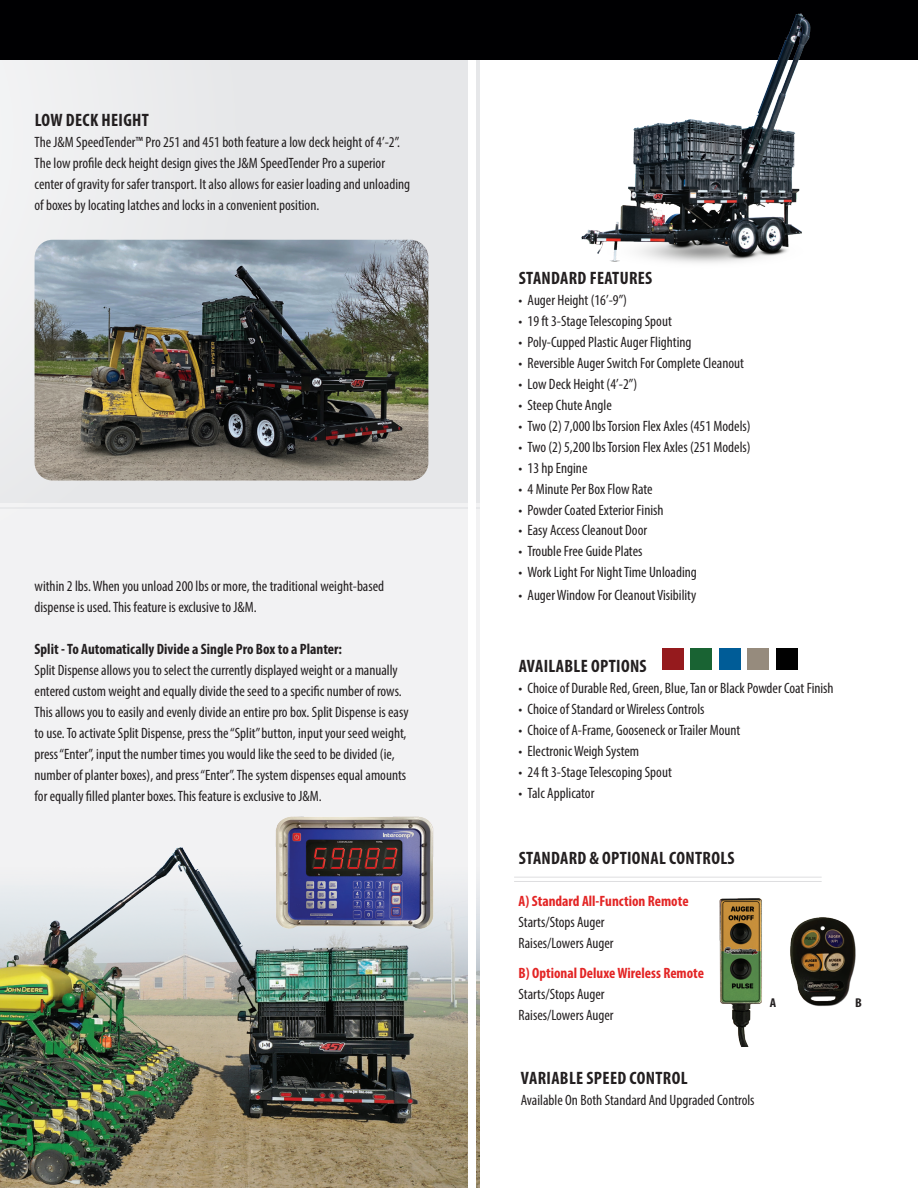
<style>
.page{position:relative;width:918px;height:1188px;background:#e6e7e9}
.page>*{position:absolute;margin:0;border:0;box-sizing:border-box;transform-origin:0 0}
.t1{font:700 condensed 18px "Myriad Pro";letter-spacing:.02em;color:#231f20}
.t2{font:condensed 15px/21px "Myriad Pro";color:#231f20}
.t3{font:700 condensed 15px "Myriad Pro";color:#e32525}
.t4{font:700 condensed 15px "Myriad Pro";color:#231f20}
.t5{font:700 condensed 12.9px "Myriad Pro";color:#231f20;scale:1.09 1}
</style>
<div class="page">
<div style="left:0;top:510px;width:481px;height:678px;background:#f2f2f3"></div>
<hr style="left:0;top:503px;width:481px;height:4px;background:#f2f2f3">
<img style="left:0;top:706px;width:481px;height:482px">
<svg style="left:0;top:59px;width:252px;height:451px"></svg>
<div style="left:481px;top:0;width:437px;height:1188px;background:#fff"></div>
<div style="left:469px;top:0;width:7px;height:1188px;background:#fff"></div>
<div style="left:0;top:0;width:918px;height:59px;background:#000002"></div>
<div style="left:690px;top:648px;width:22px;height:22px;background:#196333"></div>
<div style="left:662px;top:648px;width:21px;height:22px;background:#951a1d"></div>
<div style="left:719px;top:648px;width:22px;height:22px;background:#005c97"></div>
<div style="left:747px;top:648px;width:22px;height:22px;background:#968b7d"></div>
<div style="left:776px;top:648px;width:22px;height:22px;background:#010101"></div>
<hr style="left:514px;top:877px;width:308px;height:1px;background:#bcbdc0">
<hr style="left:514px;top:881px;width:308px;height:1px;background:#bcbdc0">
<img style="left:549px;top:13px;width:305px;height:250px">
<img style="left:272px;top:814px;width:165px;height:117px">
<img style="left:35px;top:240px;width:393px;height:241px">
<img style="left:790px;top:917px;width:66px;height:90px">
<img style="left:711px;top:881px;width:57px;height:166px">
<p class="t1" style="left:35px;top:109px;width:116px">LOW DECK HEIGHT</p>
<p class="t2" style="left:35px;top:131px;width:377px">The J&amp;M SpeedTender™ Pro 251 and 451 both feature a low deck height of 4’-2”.<br>The low profile deck height design gives the J&amp;M SpeedTender Pro a superior center of gravity for safer transport. It also allows for easier loading and unloading of boxes by locating latches and locks in a convenient position.</p>
<p class="t2" style="left:35px;top:576px;width:351px">within 2 lbs. When you unload 200 lbs or more, the traditional weight-based dispense is used. This feature is exclusive to J&amp;M.</p>
<p class="t4" style="left:35px;top:640px;width:309px">Split - To Automatically Divide a Single Pro Box to a Planter:</p>
<p class="t2" style="left:35px;top:660px;width:375px">Split Dispense allows you to select the currently displayed weight or a manually entered custom weight and equally divide the seed to a specific number of rows.<br>This allows you to easily and evenly divide an entire pro box. Split Dispense is easy to use. To activate Split Dispense, press the “Split” button, input your seed weight, press “Enter”, input the number times you would like the seed to be divided (ie, number of planter boxes), and press “Enter”. The system dispenses equal amounts for equally filled planter boxes. This feature is exclusive to J&amp;M.</p>
<p class="t1" style="left:519px;top:266px;width:135px">STANDARD FEATURES</p>
<p class="t2" style="left:519px;top:289px;width:110px">• Auger Height (16’-9”)</p>
<p class="t2" style="left:519px;top:310px;width:155px">• 19 ft 3-Stage Telescoping Spout</p>
<p class="t2" style="left:519px;top:331px;width:174px">• Poly-Cupped Plastic Auger Flighting</p>
<p class="t2" style="left:519px;top:352px;width:227px">• Reversible Auger Switch For Complete Cleanout</p>
<p class="t2" style="left:519px;top:373px;width:120px">• Low Deck Height (4’-2”)</p>
<p class="t2" style="left:519px;top:394px;width:95px">• Steep Chute Angle</p>
<p class="t2" style="left:519px;top:415px;width:234px">• Two (2) 7,000 lbs Torsion Flex Axles (451 Models)</p>
<p class="t2" style="left:519px;top:436px;width:234px">• Two (2) 5,200 lbs Torsion Flex Axles (251 Models)</p>
<p class="t2" style="left:519px;top:457px;width:70px">• 13 hp Engine</p>
<p class="t2" style="left:519px;top:478px;width:136px">• 4 Minute Per Box Flow Rate</p>
<p class="t2" style="left:519px;top:499px;width:147px">• Powder Coated Exterior Finish</p>
<p class="t2" style="left:519px;top:520px;width:130px">• Easy Access Cleanout Door</p>
<p class="t2" style="left:519px;top:541px;width:125px">• Trouble Free Guide Plates</p>
<p class="t2" style="left:519px;top:562px;width:180px">• Work Light For Night Time Unloading</p>
<p class="t2" style="left:519px;top:584px;width:179px">• Auger Window For Cleanout Visibility</p>
<p class="t1" style="left:519px;top:655px;width:129px">AVAILABLE OPTIONS</p>
<p class="t2" style="left:519px;top:677px;width:317px">• Choice of Durable Red, Green, Blue, Tan or Black Powder Coat Finish</p>
<p class="t2" style="left:519px;top:698px;width:188px">• Choice of Standard or Wireless Controls</p>
<p class="t2" style="left:519px;top:719px;width:223px">• Choice of A-Frame, Gooseneck or Trailer Mount</p>
<p class="t2" style="left:519px;top:740px;width:122px">• Electronic Weigh System</p>
<p class="t2" style="left:519px;top:761px;width:155px">• 24 ft 3-Stage Telescoping Spout</p>
<p class="t2" style="left:519px;top:782px;width:77px">• Talc Applicator</p>
<p class="t1" style="left:519px;top:847px;width:217px">STANDARD &amp; OPTIONAL CONTROLS</p>
<p class="t3" style="left:519px;top:892px;width:172px">A) Standard All-Function Remote</p>
<p class="t2" style="left:519px;top:911px;width:97px">Starts/Stops Auger<br>Raises/Lowers Auger</p>
<p class="t3" style="left:519px;top:964px;width:187px">B) Optional Deluxe Wireless Remote</p>
<p class="t2" style="left:519px;top:983px;width:97px">Starts/Stops Auger<br>Raises/Lowers Auger</p>
<p class="t5" style="left:770px;top:995px;width:7px">A</p>
<p class="t5" style="left:855px;top:995px;width:8px">B</p>
<p class="t1" style="left:521px;top:1067px;width:168px">VARIABLE SPEED CONTROL</p>
<p class="t2" style="left:521px;top:1090px;width:235px">Available On Both Standard And Upgraded Controls</p>
</div>
